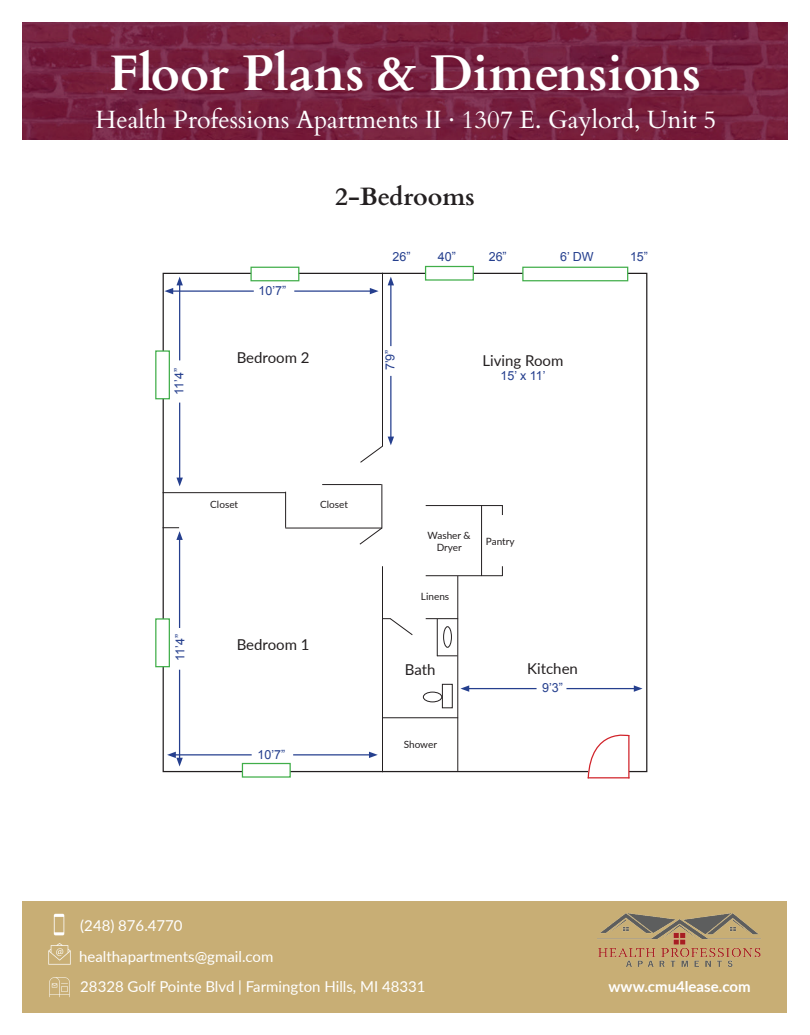
<style>
.page{position:relative;width:810px;height:1035px;background:#fff}
.page>*{position:absolute;margin:0;border:0;box-sizing:border-box;transform-origin:0 0}
.t1{font:700 50px "Cardo";color:#fff}
.t2{font:25px "Cardo";color:#fff}
.t3{font:700 25px "Cardo";color:#231f20}
.t4{font:15px/30.4px "Lato";color:#fff}
.t5{font:15px "Lato";color:#231f20}
.t6{font:700 15px "Lato";color:#fff}
.t7{font:12.5px "Arial";color:#253f8e}
.t8{font:10px/12px "Lato";color:#231f20;text-align:center}
</style>
<div class="page">
<div style="left:22px;top:901px;width:766px;height:111px;background:#c8ae75"></div>
<img style="left:53px;top:913px;width:12px;height:23px">
<img style="left:48px;top:943px;width:23px;height:22px">
<img style="left:22px;top:22px;width:765px;height:117px">
<img style="left:49px;top:977px;width:21px;height:20px">
<hr style="left:382px;top:273px;width:1px;height:173px;background:#231f20">
<hr style="left:163px;top:492px;width:123px;height:1px;background:#231f20">
<hr style="left:285px;top:492px;width:1px;height:36px;background:#231f20">
<hr style="left:285px;top:528px;width:97px;height:1px;background:#231f20">
<hr style="left:382px;top:484px;width:1px;height:44px;background:#231f20">
<hr style="left:322px;top:484px;width:60px;height:1px;background:#231f20">
<hr style="left:382px;top:566px;width:1px;height:206px;background:#231f20">
<hr style="left:457px;top:576px;width:1px;height:195px;background:#231f20">
<hr style="left:426px;top:505px;width:77px;height:1px;background:#231f20">
<hr style="left:426px;top:618px;width:32px;height:1px;background:#231f20">
<hr style="left:481px;top:505px;width:1px;height:71px;background:#231f20">
<div style="left:242px;top:763px;width:49px;height:15px;background:#fff;border:1px solid #40ae49"></div>
<div style="left:155px;top:618px;width:15px;height:49px;background:#fff;border:1px solid #40ae49"></div>
<div style="left:155px;top:350px;width:15px;height:49px;background:#fff;border:1px solid #40ae49"></div>
<div style="left:250px;top:267px;width:49px;height:14px;background:#fff;border:1px solid #40ae49"></div>
<div style="left:522px;top:267px;width:106px;height:14px;background:#fff;border:1px solid #40ae49"></div>
<hr style="left:426px;top:575px;width:76px;height:1px;background:#231f20">
<hr style="left:382px;top:717px;width:76px;height:1px;background:#231f20">
<svg style="left:437px;top:656px;width:20px;height:1px"></svg>
<div style="left:443px;top:626px;width:9px;height:22px;border:1px solid #231f20;border-radius:50%"></div>
<hr style="left:437px;top:619px;width:1px;height:37px;background:#231f20">
<hr style="left:390px;top:283px;width:1px;height:63px;background:#253f8e">
<svg style="left:388px;top:277px;width:6px;height:8px"></svg>
<hr style="left:390px;top:376px;width:1px;height:63px;background:#253f8e">
<hr style="left:179px;top:283px;width:1px;height:77px;background:#253f8e">
<hr style="left:179px;top:403px;width:1px;height:77px;background:#253f8e">
<svg style="left:176px;top:478px;width:7px;height:8px"></svg>
<hr style="left:179px;top:670px;width:1px;height:90px;background:#253f8e">
<hr style="left:179px;top:538px;width:1px;height:90px;background:#253f8e">
<svg style="left:163px;top:527px;width:20px;height:13px"></svg>
<hr style="left:293px;top:754px;width:78px;height:1px;background:#253f8e">
<svg style="left:369px;top:752px;width:9px;height:6px"></svg>
<hr style="left:174px;top:754px;width:78px;height:1px;background:#253f8e">
<svg style="left:167px;top:752px;width:16px;height:15px"></svg>
<hr style="left:467px;top:688px;width:70px;height:1px;background:#253f8e">
<svg style="left:460px;top:685px;width:9px;height:7px"></svg>
<hr style="left:566px;top:688px;width:70px;height:1px;background:#253f8e">
<svg style="left:634px;top:685px;width:9px;height:7px"></svg>
<div style="left:425px;top:266px;width:49px;height:15px;background:#fff;border:1px solid #40ae49"></div>
<hr style="left:171px;top:290px;width:83px;height:2px;background:#253f8e">
<svg style="left:164px;top:277px;width:19px;height:17px"></svg>
<hr style="left:294px;top:290px;width:78px;height:2px;background:#253f8e">
<svg style="left:370px;top:288px;width:9px;height:6px"></svg>
<svg style="left:587px;top:734px;width:43px;height:45px"></svg>
<hr style="left:628px;top:735px;width:2px;height:43px;background:#d1232a">
<hr style="left:588px;top:777px;width:42px;height:1px;background:#d1232a">
<div style="left:442px;top:684px;width:11px;height:24px;border:1px solid #231f20"></div>
<div style="left:423px;top:692px;width:19px;height:10px;border:1px solid #231f20;border-radius:50%"></div>
<svg style="left:360px;top:437px;width:34px;height:26px"></svg>
<svg style="left:359px;top:527px;width:24px;height:18px"></svg>
<svg style="left:383px;top:618px;width:30px;height:17px"></svg>
<img style="left:598px;top:914px;width:163px;height:53px">
<h1 class="t1" style="left:109px;top:33px;width:593px">Floor Plans &amp; Dimensions</h1>
<h2 class="t2" style="left:96px;top:100px;width:622px">Health Professions Apartments II · 1307 E. Gaylord, Unit 5</h2>
<h2 class="t3" style="left:335px;top:176px;width:141px">2-Bedrooms</h2>
<p class="t7" style="left:171px;top:395px;width:28px;rotate:-90deg">11’4”</p>
<p class="t7" style="left:258px;top:282px;width:29px">10’7”</p>
<p class="t7" style="left:393px;top:248px;width:20px">26”</p>
<p class="t7" style="left:438px;top:248px;width:20px">40”</p>
<p class="t7" style="left:489px;top:248px;width:20px">26”</p>
<p class="t7" style="left:560px;top:248px;width:35px">6’ DW</p>
<p class="t7" style="left:630px;top:248px;width:20px">15”</p>
<p class="t7" style="left:382px;top:370px;width:22px;rotate:-90deg">7’9”</p>
<p class="t5" style="left:237px;top:347px;width:74px">Bedroom 2</p>
<p class="t5" style="left:482px;top:350px;width:82px">Living Room</p>
<p class="t7" style="left:501px;top:368px;width:47px">15’ x 11’</p>
<p class="t8" style="left:210px;top:498px;width:29px">Closet</p>
<p class="t8" style="left:320px;top:498px;width:29px">Closet</p>
<p class="t7" style="left:172px;top:661px;width:28px;rotate:-90deg">11’4”</p>
<p class="t5" style="left:237px;top:634px;width:74px">Bedroom 1</p>
<p class="t7" style="left:258px;top:747px;width:29px">10’7”</p>
<p class="t8" style="left:428px;top:529px;width:45px">Washer &amp;<br>Dryer</p>
<p class="t8" style="left:421px;top:590px;width:30px">Linens</p>
<p class="t8" style="left:486px;top:535px;width:30px">Pantry</p>
<p class="t5" style="left:405px;top:658px;width:32px">Bath</p>
<p class="t5" style="left:527px;top:658px;width:52px">Kitchen</p>
<p class="t8" style="left:404px;top:738px;width:35px">Shower</p>
<p class="t7" style="left:542px;top:679px;width:22px">9’3”</p>
<p class="t4" style="left:79px;top:910px;width:348px">(248) 876.4770<br>healthapartments@gmail.com<br>28328 Golf Pointe Blvd | Farmington Hills, MI 48331</p>
<p class="t6" style="left:609px;top:975px;width:144px">www.cmu4lease.com</p>
</div>
